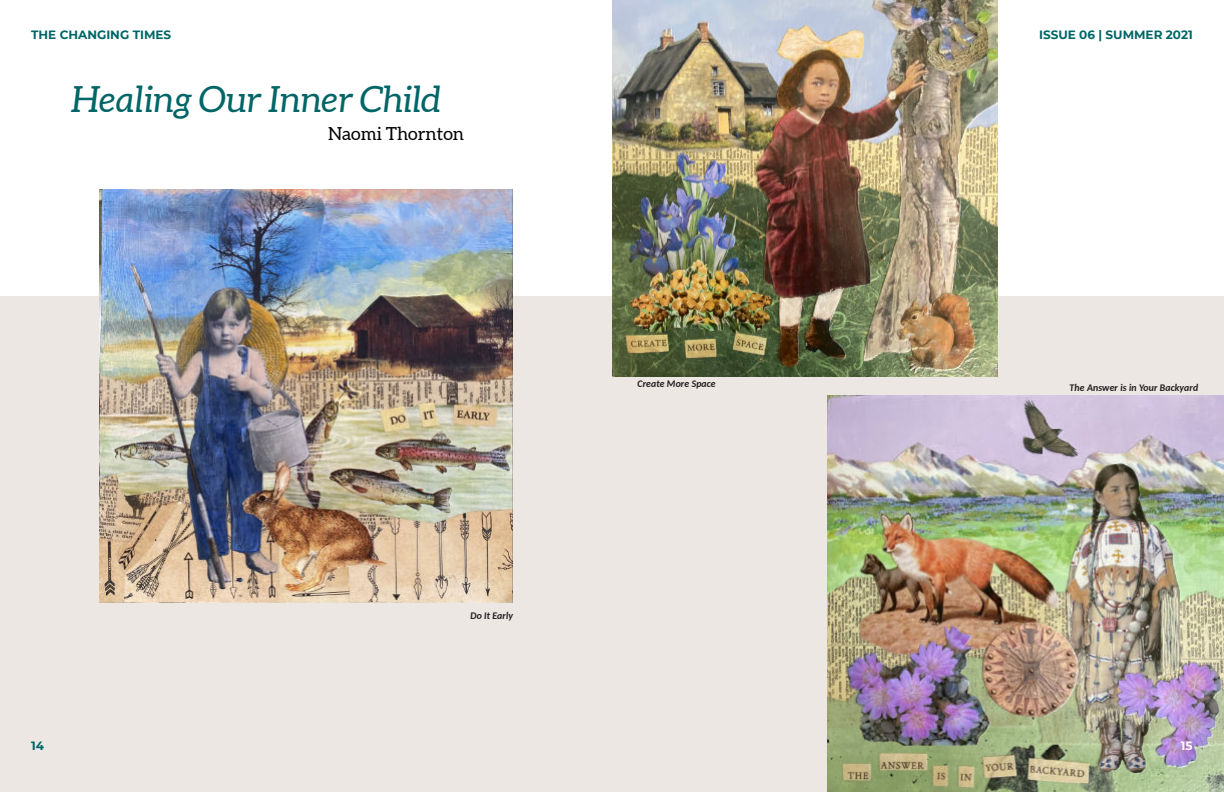
<style>
.page{position:relative;width:1224px;height:792px;background:#fff}
.page>*{position:absolute;margin:0;border:0;box-sizing:border-box;transform-origin:0 0}
.t1{font:italic 36px "Aleo";color:#006566}
.t2{font:18px "Aleo";color:#000}
.t3{font:700 12px "Montserrat";color:#006566}
.t4{font:700 12px "Montserrat";color:#fff}
.t5{font:italic 700 10px "Carlito";color:#231f20}
</style>
<div class="page">
<div style="left:0;top:296px;width:1224px;height:496px;background:#ece7e3"></div>
<img style="left:99px;top:189px;width:414px;height:414px">
<img style="left:612px;top:0;width:386px;height:377px">
<img style="left:828px;top:396px;width:396px;height:396px">
<p class="t3" style="left:31px;top:27px;width:141px">THE CHANGING TIMES</p>
<h1 class="t1" style="left:71px;top:83px;width:371px">Healing Our Inner Child</h1>
<h2 class="t2" style="left:328px;top:125px;width:138px">Naomi Thornton</h2>
<p class="t5" style="left:470px;top:612px;width:44px">Do It Early</p>
<p class="t3" style="left:1039px;top:27px;width:155px">ISSUE 06 | SUMMER 2021</p>
<p class="t5" style="left:638px;top:379px;width:80px">Create More Space</p>
<p class="t5" style="left:1070px;top:383px;width:131px">The Answer is in Your Backyard</p>
<p class="t3" style="left:31px;top:739px;width:14px">14</p>
<p class="t4" style="left:1181px;top:739px;width:13px">15</p>
</div>
